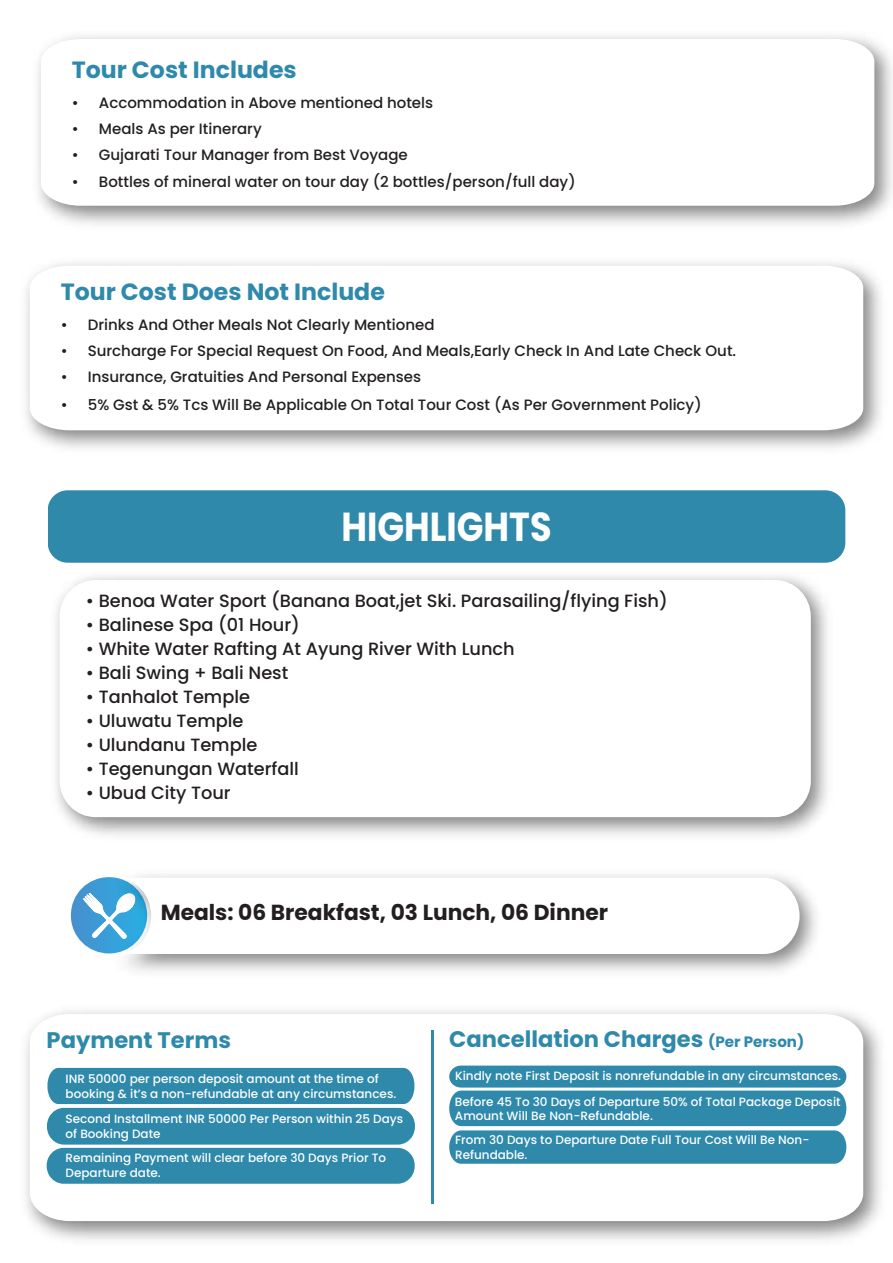
<style>
.page{position:relative;width:893px;height:1263px;background:#fff}
.page>*{position:absolute;margin:0;border:0;box-sizing:border-box;transform-origin:0 0}
.t1{font:700 40.5px "Poppins";color:#fff;scale:.87 1}
.t2{font:700 23.55px "Poppins";color:#2e89ab}
.t3{font:700 22.5px "Poppins";color:#2e89ab}
.t4{font:700 21.75px "Poppins";color:#231f20}
.t5{font:500 17.7px "Poppins";color:#231f20}
.t6{font:500 15px "Poppins";color:#231f20}
.t7{font:500 12px/14.4px "Poppins";color:#fff}
.s1{font-size:15px}
</style>
<div class="page">
<img style="left:37px;top:35px;width:856px;height:190px">
<svg style="left:41px;top:39px;width:833px;height:167px"></svg>
<div style="left:48px;top:490px;width:797px;height:73px;background:#2e89ab"></div>
<img style="left:25px;top:262px;width:856px;height:186px">
<svg style="left:30px;top:266px;width:833px;height:164px"></svg>
<img style="left:25px;top:1010px;width:856px;height:230px">
<svg style="left:30px;top:1014px;width:833px;height:207px"></svg>
<svg style="left:448px;top:1065px;width:399px;height:99px;background:#4294b3"></svg>
<svg style="left:46px;top:1068px;width:370px;height:116px;background:#4193b2"></svg>
<hr style="left:431px;top:1030px;width:2px;height:173px;background:#2e89ab">
<svg style="left:71px;top:878px;width:28px;height:74px"></svg>
<img style="left:99px;top:874px;width:718px;height:97px">
<svg style="left:115px;top:878px;width:685px;height:76px"></svg>
<h2 class="t2" style="left:72px;top:56px;width:226px">Tour Cost Includes</h2>
<p class="t6" style="left:72px;top:94px;width:363px">• Accommodation in Above mentioned hotels</p>
<p class="t6" style="left:72px;top:120px;width:191px">• Meals As per Itinerary</p>
<p class="t6" style="left:72px;top:146px;width:337px">• Gujarati Tour Manager from Best Voyage</p>
<p class="t6" style="left:72px;top:173px;width:505px">• Bottles of mineral water on tour day (2 bottles/person/full day)</p>
<h2 class="t2" style="left:61px;top:278px;width:326px">Tour Cost Does Not Include</h2>
<p class="t6" style="left:61px;top:316px;width:375px">• Drinks And Other Meals Not Clearly Mentioned</p>
<p class="t6" style="left:61px;top:342px;width:677px">• Surcharge For Special Request On Food, And Meals,Early Check In And Late Check Out.</p>
<p class="t6" style="left:61px;top:368px;width:362px">• Insurance, Gratuities And Personal Expenses</p>
<p class="t6" style="left:61px;top:396px;width:642px">• 5% Gst &amp; 5% Tcs Will Be Applicable On Total Tour Cost (As Per Government Policy)</p>
<h1 class="t1" style="left:341px;top:504px;width:243px">HIGHLIGHTS</h1>
<h3 class="t5" style="left:86px;top:591px;width:583px">• Benoa Water Sport (Banana Boat,jet Ski. Parasailing/flying Fish)</h3>
<h3 class="t5" style="left:86px;top:615px;width:216px">• Balinese Spa (01 Hour)</h3>
<h3 class="t5" style="left:86px;top:639px;width:430px">• White Water Rafting At Ayung River With Lunch</h3>
<h3 class="t5" style="left:86px;top:663px;width:204px">• Bali Swing + Bali Nest</h3>
<h3 class="t5" style="left:86px;top:687px;width:166px">• Tanhalot Temple</h3>
<h3 class="t5" style="left:86px;top:711px;width:159px">• Uluwatu Temple</h3>
<h3 class="t5" style="left:86px;top:735px;width:173px">• Ulundanu Temple</h3>
<h3 class="t5" style="left:86px;top:759px;width:214px">• Tegenungan Waterfall</h3>
<h3 class="t5" style="left:86px;top:783px;width:146px">• Ubud City Tour</h3>
<h3 class="t4" style="left:161px;top:900px;width:449px">Meals: 06 Breakfast, 03 Lunch, 06 Dinner</h3>
<h3 class="t3" style="left:47px;top:1027px;width:186px">Payment Terms</h3>
<p class="t7" style="left:66px;top:1072px;width:332px">INR 50000 per person deposit amount at the time of booking &amp; it’s a non-refundable at any circumstances.</p>
<p class="t7" style="left:66px;top:1112px;width:339px">Second Installment INR 50000 Per Person within 25 Days of Booking Date</p>
<p class="t7" style="left:66px;top:1151px;width:322px">Remaining Payment will clear before 30 Days Prior To<br>Departure date.</p>
<h3 class="t3" style="left:449px;top:1026px;width:357px">Cancellation Charges <span class="s1">(Per Person)</span></h3>
<p class="t7" style="left:455px;top:1068px;width:388px">Kindly note First Deposit is nonrefundable in any circumstances.</p>
<p class="t7" style="left:455px;top:1095px;width:387px">Before 45 To 30 Days of Departure 50% of Total Package Deposit<br>Amount Will Be Non-Refundable.</p>
<p class="t7" style="left:455px;top:1133px;width:356px">From 30 Days to Departure Date Full Tour Cost Will Be Non-<br>Refundable.</p>
</div>
